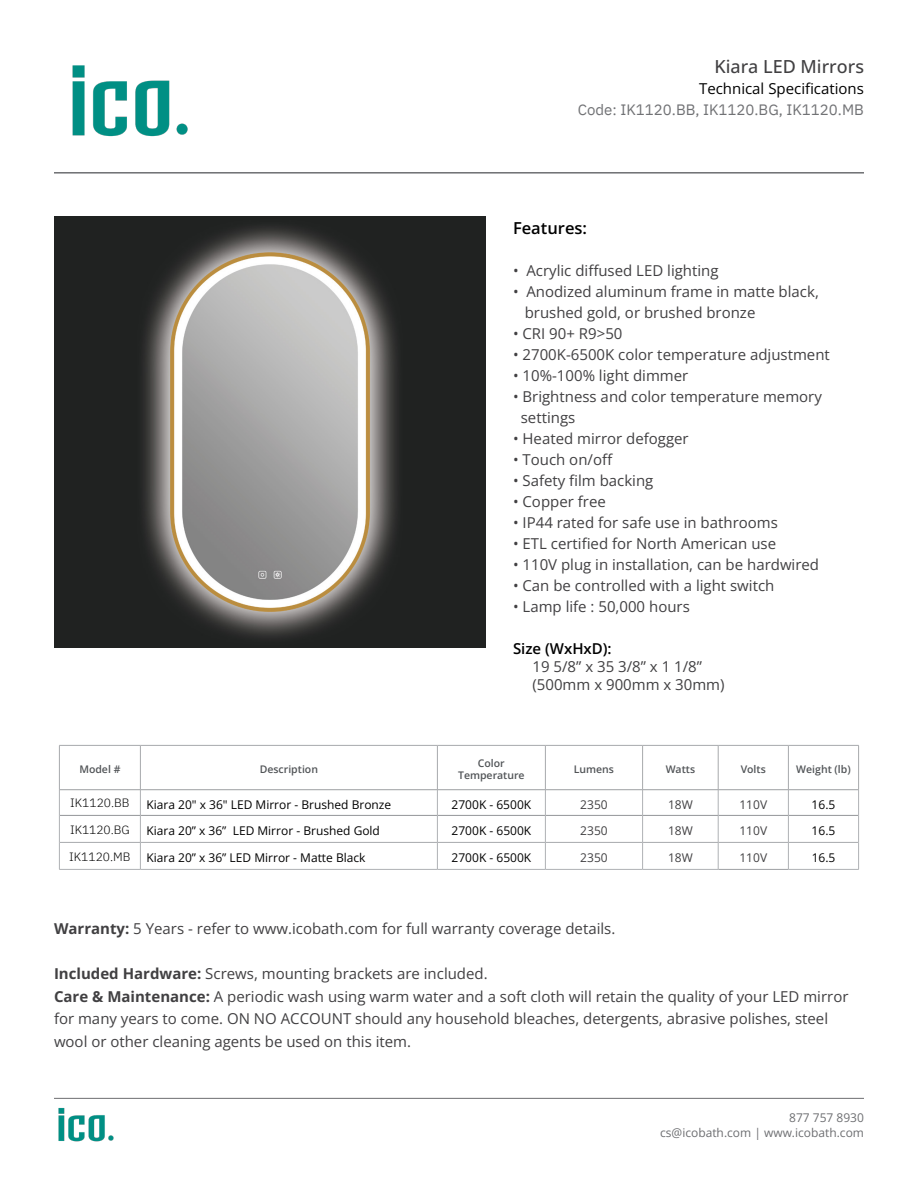
<style>
.page{position:relative;width:918px;height:1188px;background:#fff}
.page>*{position:absolute;margin:0;border:0;box-sizing:border-box;transform-origin:0 0}
.t1{font:500 18px "Open Sans";color:#414042}
.t2{font:600 16.5px "Open Sans";color:#000}
.t3{font:15px/22.5px "Open Sans";color:#414042}
.t4{font:15px "IBM Plex Sans";color:#717275}
.t5{font:15px "Open Sans";color:#000}
.t6{font:600 15px "Open Sans";color:#000}
.t7{font:12px "Open Sans";color:#000}
.t8{font:12px/14.4px "Open Sans";color:#6d6e71;text-align:right}
.t9{font:12px "Open Sans";color:#414042}
.t10{font:300 12px "IBM Plex Sans";color:#000}
.t11{font:600 10.5px/12.6px "Open Sans";color:#515457;text-align:center}
.s1{font-weight:700}
</style>
<div class="page">
<img style="left:54px;top:216px;width:432px;height:432px">
<hr style="left:59px;top:745px;width:81px;height:1px;background:#a7a9ac">
<hr style="left:59px;top:746px;width:1px;height:44px;background:#a7a9ac">
<hr style="left:140px;top:745px;width:297px;height:1px;background:#a7a9ac">
<hr style="left:140px;top:746px;width:1px;height:44px;background:#a7a9ac">
<hr style="left:437px;top:745px;width:108px;height:1px;background:#a7a9ac">
<hr style="left:437px;top:746px;width:1px;height:44px;background:#a7a9ac">
<hr style="left:545px;top:745px;width:98px;height:1px;background:#a7a9ac">
<hr style="left:545px;top:746px;width:1px;height:44px;background:#a7a9ac">
<hr style="left:643px;top:745px;width:75px;height:1px;background:#a7a9ac">
<hr style="left:642px;top:746px;width:1px;height:44px;background:#a7a9ac">
<hr style="left:718px;top:745px;width:70px;height:1px;background:#a7a9ac">
<hr style="left:718px;top:746px;width:1px;height:44px;background:#a7a9ac">
<hr style="left:788px;top:745px;width:71px;height:1px;background:#a7a9ac">
<hr style="left:788px;top:746px;width:1px;height:44px;background:#a7a9ac">
<hr style="left:858px;top:746px;width:1px;height:44px;background:#a7a9ac">
<hr style="left:60px;top:842px;width:80px;height:1px;background:#a7a9ac">
<hr style="left:141px;top:842px;width:296px;height:1px;background:#a7a9ac">
<hr style="left:438px;top:842px;width:107px;height:1px;background:#a7a9ac">
<hr style="left:546px;top:842px;width:96px;height:1px;background:#a7a9ac">
<hr style="left:643px;top:842px;width:75px;height:1px;background:#a7a9ac">
<hr style="left:718px;top:842px;width:70px;height:1px;background:#a7a9ac">
<hr style="left:789px;top:842px;width:69px;height:1px;background:#a7a9ac">
<hr style="left:60px;top:815px;width:80px;height:1px;background:#939598">
<hr style="left:141px;top:815px;width:296px;height:1px;background:#939598">
<hr style="left:438px;top:815px;width:107px;height:1px;background:#939598">
<hr style="left:546px;top:815px;width:96px;height:1px;background:#939598">
<hr style="left:643px;top:815px;width:75px;height:1px;background:#939598">
<hr style="left:718px;top:815px;width:70px;height:1px;background:#939598">
<hr style="left:789px;top:815px;width:69px;height:1px;background:#939598">
<hr style="left:59px;top:789px;width:81px;height:1px;background:#9d9fa2">
<hr style="left:140px;top:789px;width:297px;height:1px;background:#9d9fa2">
<hr style="left:437px;top:789px;width:108px;height:1px;background:#9d9fa2">
<hr style="left:545px;top:789px;width:98px;height:1px;background:#9d9fa2">
<hr style="left:643px;top:789px;width:75px;height:1px;background:#9d9fa2">
<hr style="left:718px;top:789px;width:70px;height:1px;background:#9d9fa2">
<hr style="left:788px;top:789px;width:71px;height:1px;background:#9d9fa2">
<hr style="left:718px;top:869px;width:70px;height:1px;background:#9d9fa2">
<svg style="left:59px;top:790px;width:1px;height:79px"></svg>
<svg style="left:140px;top:790px;width:1px;height:79px"></svg>
<svg style="left:437px;top:790px;width:1px;height:79px"></svg>
<svg style="left:545px;top:790px;width:1px;height:79px"></svg>
<svg style="left:642px;top:790px;width:1px;height:79px"></svg>
<svg style="left:718px;top:790px;width:1px;height:79px"></svg>
<svg style="left:788px;top:790px;width:1px;height:79px"></svg>
<svg style="left:858px;top:790px;width:1px;height:79px"></svg>
<hr style="left:59px;top:869px;width:81px;height:1px;background:#afb1b4">
<hr style="left:140px;top:869px;width:297px;height:1px;background:#afb1b4">
<hr style="left:437px;top:869px;width:108px;height:1px;background:#afb1b4">
<hr style="left:545px;top:869px;width:98px;height:1px;background:#afb1b4">
<hr style="left:643px;top:869px;width:75px;height:1px;background:#afb1b4">
<hr style="left:788px;top:869px;width:71px;height:1px;background:#afb1b4">
<hr style="left:54px;top:1098px;width:810px;height:1px;background:#6d6e71">
<img style="left:58px;top:1107px;width:56px;height:35px">
<hr style="left:54px;top:172px;width:810px;height:2px;background:#6d6e71">
<img style="left:72px;top:65px;width:116px;height:72px">
<p class="t1" style="left:714px;top:54px;width:151px">Kiara LED Mirrors</p>
<p class="t5" style="left:699px;top:79px;width:166px">Technical Specifications</p>
<p class="t4" style="left:578px;top:98px;width:288px">Code: IK1120.BB, IK1120.BG, IK1120.MB</p>
<p class="t2" style="left:513px;top:216px;width:76px">Features:</p>
<p class="t3" style="left:513px;top:259px;width:207px">• Acrylic diffused LED lighting</p>
<p class="t3" style="left:525px;top:280px;width:296px;line-height:21px;text-indent:-12px">• Anodized aluminum frame in matte black, brushed gold, or brushed bronze</p>
<p class="t3" style="left:513px;top:322px;width:111px">• CRI 90+ R9&gt;50</p>
<p class="t3" style="left:513px;top:343px;width:318px">• 2700K-6500K color temperature adjustment</p>
<p class="t3" style="left:513px;top:364px;width:177px">• 10%-100% light dimmer</p>
<p class="t3" style="left:521px;top:385px;width:303px;line-height:21px;text-indent:-8px">• Brightness and color temperature memory settings</p>
<p class="t3" style="left:513px;top:427px;width:177px">• Heated mirror defogger</p>
<p class="t3" style="left:513px;top:448px;width:101px">• Touch on/off</p>
<p class="t3" style="left:513px;top:469px;width:142px">• Safety film backing</p>
<p class="t3" style="left:513px;top:490px;width:94px">• Copper free</p>
<p class="t3" style="left:513px;top:511px;width:266px">• IP44 rated for safe use in bathrooms</p>
<p class="t3" style="left:513px;top:532px;width:265px">• ETL certified for North American use</p>
<p class="t3" style="left:513px;top:553px;width:308px">• 110V plug in installation, can be hardwired</p>
<p class="t3" style="left:513px;top:574px;width:263px">• Can be controlled with a light switch</p>
<p class="t3" style="left:513px;top:595px;width:178px">• Lamp life : 50,000 hours</p>
<p class="t6" style="left:513px;top:638px;width:100px">Size (WxHxD):</p>
<p class="t3" style="left:532px;top:657px;width:194px;line-height:18px">19 5/8” x 35 3/8” x 1 1/8” (500mm x 900mm x 30mm)</p>
<p class="t11" style="left:79px;top:763px;width:43px">Model #</p>
<p class="t11" style="left:260px;top:763px;width:60px">Description</p>
<p class="t11" style="left:458px;top:757px;width:68px">Color<br>Temperature</p>
<p class="t11" style="left:574px;top:763px;width:42px">Lumens</p>
<p class="t11" style="left:666px;top:763px;width:31px">Watts</p>
<p class="t11" style="left:741px;top:763px;width:27px">Volts</p>
<p class="t11" style="left:796px;top:763px;width:56px">Weight (lb)</p>
<p class="t10" style="left:70px;top:794px;width:61px">IK1120.BB</p>
<p class="t7" style="left:146px;top:796px;width:246px">Kiara 20" x 36" LED Mirror - Brushed Bronze</p>
<p class="t7" style="left:452px;top:796px;width:81px">2700K - 6500K</p>
<p class="t9" style="left:580px;top:796px;width:29px">2350</p>
<p class="t9" style="left:668px;top:796px;width:26px">18W</p>
<p class="t9" style="left:739px;top:796px;width:29px">110V</p>
<p class="t7" style="left:812px;top:796px;width:25px">16.5</p>
<p class="t10" style="left:70px;top:820px;width:61px">IK1120.BG</p>
<p class="t7" style="left:146px;top:823px;width:235px">Kiara 20” x 36” LED Mirror - Brushed Gold</p>
<p class="t7" style="left:452px;top:823px;width:81px">2700K - 6500K</p>
<p class="t9" style="left:580px;top:823px;width:29px">2350</p>
<p class="t9" style="left:668px;top:823px;width:26px">18W</p>
<p class="t9" style="left:739px;top:823px;width:29px">110V</p>
<p class="t7" style="left:812px;top:823px;width:25px">16.5</p>
<p class="t10" style="left:69px;top:847px;width:63px">IK1120.MB</p>
<p class="t7" style="left:146px;top:850px;width:221px">Kiara 20” x 36” LED Mirror - Matte Black</p>
<p class="t7" style="left:452px;top:850px;width:81px">2700K - 6500K</p>
<p class="t9" style="left:580px;top:850px;width:29px">2350</p>
<p class="t9" style="left:668px;top:850px;width:26px">18W</p>
<p class="t9" style="left:739px;top:850px;width:29px">110V</p>
<p class="t7" style="left:812px;top:850px;width:25px">16.5</p>
<p class="t3" style="left:54px;top:917px;width:563px"><span class="s1">Warranty:</span> 5 Years - refer to www.icobath.com for full warranty coverage details.</p>
<p class="t3" style="left:54px;top:962px;width:796px"><span class="s1">Included Hardware:</span> Screws, mounting brackets are included.<br><span class="s1">Care &amp; Maintenance:</span> A periodic wash using warm water and a soft cloth will retain the quality of your LED mirror for many years to come. ON NO ACCOUNT should any household bleaches, detergents, abrasive polishes, steel wool or other cleaning agents be used on this item.</p>
<p class="t8" style="left:660px;top:1111px;width:205px">877 757 8930<br>cs@icobath.com | www.icobath.com</p>
</div>
